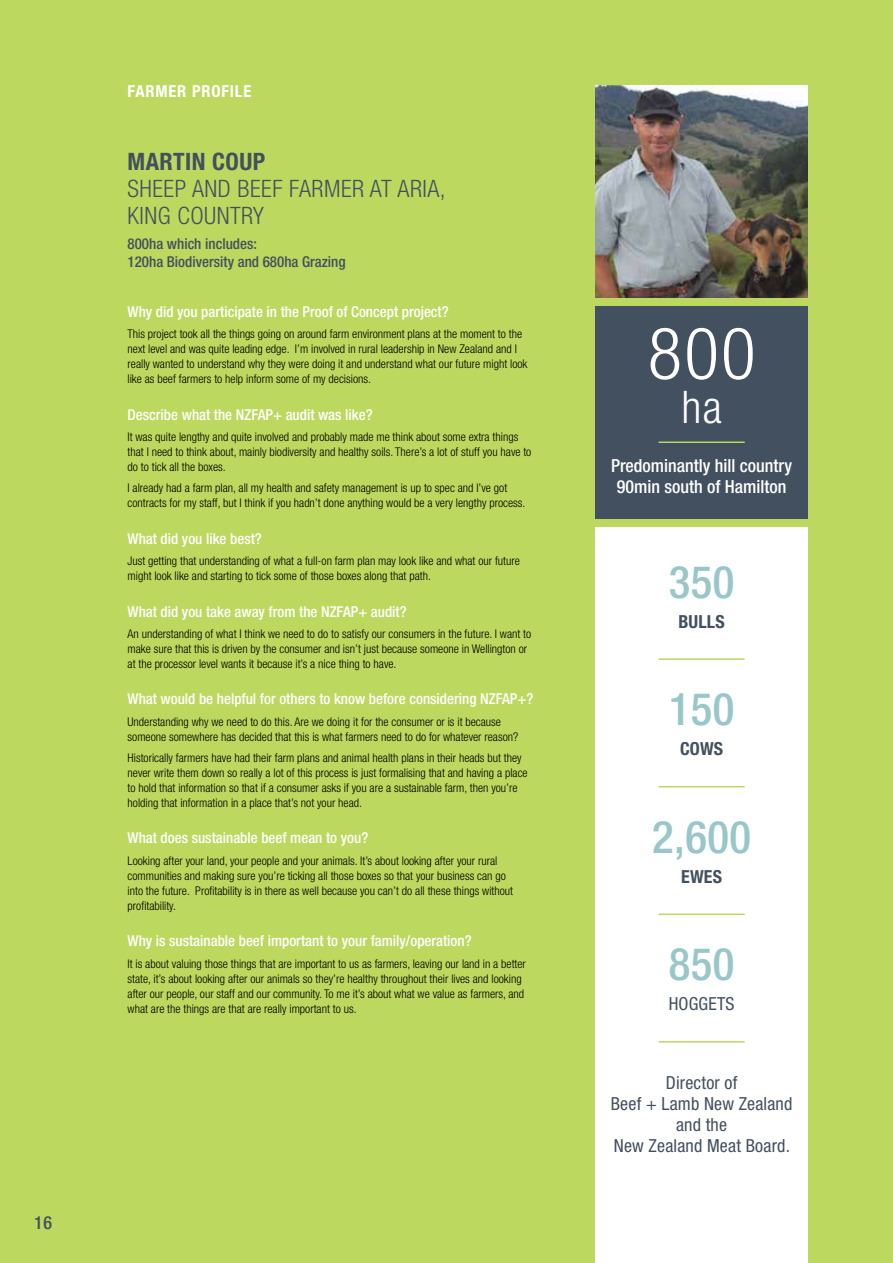
<style>
.page{position:relative;width:893px;height:1263px;background:#bcd85f}
.page>*{position:absolute;margin:0;border:0;box-sizing:border-box;transform-origin:0 0}
.t1{font:300 condensed 72px "Helvetica Neue LT Std";color:#fff}
.t2{font:500 condensed 45px "Helvetica Neue LT Std";letter-spacing:.01em;color:#99c7c9}
.t3{font:300 condensed 45px "Helvetica Neue LT Std";color:#fff}
.t4{font:300 condensed 24px/27px "Helvetica Neue LT Std";letter-spacing:.02em;color:#42505f}
.t5{font:700 condensed 24px "Helvetica Neue LT Std";letter-spacing:.02em;color:#42505f}
.t6{font:condensed 18px/21px "Helvetica Neue LT Std";letter-spacing:.01em;color:#42505f;text-align:center}
.t7{font:500 condensed 18px/21px "Helvetica Neue LT Std";color:#fff;text-align:center}
.t8{font:700 condensed 18px "Helvetica Neue LT Std";letter-spacing:.01em;color:#42505f}
.t9{font:500 condensed 18px "Helvetica Neue LT Std";color:#42505f}
.t10{font:700 condensed 16.5px "Helvetica Neue LT Std";letter-spacing:.05em;color:#fff}
.t11{font:500 condensed 15px "Helvetica Neue LT Std";color:#fff}
.t12{font:500 condensed 15px/18px "Helvetica Neue LT Std";color:#42505f}
.t13{font:300 condensed 12px/15px "Helvetica Neue LT Std";color:#000}
</style>
<div class="page">
<img style="left:595px;top:85px;width:213px;height:213px">
<div style="left:595px;top:306px;width:213px;height:213px;background:#42505f"></div>
<hr style="left:659px;top:441px;width:85px;height:2px;background:#bcd85f">
<div style="left:595px;top:527px;width:213px;height:736px;background:#fff"></div>
<hr style="left:659px;top:658px;width:85px;height:2px;background:#bcd85f">
<hr style="left:659px;top:786px;width:85px;height:1px;background:#bcd85f">
<hr style="left:659px;top:913px;width:85px;height:2px;background:#bcd85f">
<hr style="left:659px;top:1041px;width:85px;height:1px;background:#bcd85f">
<h3 class="t10" style="left:128px;top:81px;width:125px">FARMER PROFILE</h3>
<h3 class="t5" style="left:128px;top:147px;width:139px">MARTIN COUP</h3>
<h3 class="t4" style="left:128px;top:175px;width:320px">SHEEP AND BEEF FARMER AT ARIA,<br>KING COUNTRY</h3>
<p class="t12" style="left:128px;top:234px;width:220px">800ha which includes:<br>120ha Biodiversity and 680ha Grazing</p>
<p class="t11" style="left:128px;top:303px;width:323px">Why did you participate in the Proof of Concept project?</p>
<p class="t13" style="left:128px;top:326px;width:401px">This project took all the things going on around farm environment plans at the moment to the next level and was quite leading edge. I’m involved in rural leadership in New Zealand and I really wanted to understand why they were doing it and understand what our future might look like as beef farmers to help inform some of my decisions.</p>
<p class="t11" style="left:128px;top:405px;width:247px">Describe what the NZFAP+ audit was like?</p>
<p class="t13" style="left:128px;top:429px;width:405px">It was quite lengthy and quite involved and probably made me think about some extra things that I need to think about, mainly biodiversity and healthy soils. There’s a lot of stuff you have to do to tick all the boxes.</p>
<p class="t13" style="left:128px;top:481px;width:399px">I already had a farm plan, all my health and safety management is up to spec and I’ve got contracts for my staff, but I think if you hadn’t done anything would be a very lengthy process.</p>
<p class="t11" style="left:128px;top:529px;width:136px">What did you like best?</p>
<p class="t13" style="left:128px;top:553px;width:394px">Just getting that understanding of what a full-on farm plan may look like and what our future might look like and starting to tick some of those boxes along that path.</p>
<p class="t11" style="left:128px;top:602px;width:281px">What did you take away from the NZFAP+ audit?</p>
<p class="t13" style="left:128px;top:626px;width:405px">An understanding of what I think we need to do to satisfy our consumers in the future. I want to make sure that this is driven by the consumer and isn’t just because someone in Wellington or at the processor level wants it because it’s a nice thing to have.</p>
<p class="t11" style="left:128px;top:690px;width:407px">What would be helpful for others to know before considering NZFAP+?</p>
<p class="t13" style="left:128px;top:714px;width:392px">Understanding why we need to do this. Are we doing it for the consumer or is it because someone somewhere has decided that this is what farmers need to do for whatever reason?</p>
<p class="t13" style="left:128px;top:750px;width:402px">Historically farmers have had their farm plans and animal health plans in their heads but they never write them down so really a lot of this process is just formalising that and having a place to hold that information so that if a consumer asks if you are a sustainable farm, then you’re holding that information in a place that’s not your head.</p>
<p class="t11" style="left:128px;top:829px;width:242px">What does sustainable beef mean to you?</p>
<p class="t13" style="left:128px;top:853px;width:387px">Looking after your land, your people and your animals. It’s about looking after your rural communities and making sure you’re ticking all those boxes so that your business can go into the future. Profitability is in there as well because you can’t do all these things without profitability.</p>
<p class="t11" style="left:128px;top:932px;width:346px">Why is sustainable beef important to your family/operation?</p>
<p class="t13" style="left:128px;top:956px;width:400px">It is about valuing those things that are important to us as farmers, leaving our land in a better state, it’s about looking after our animals so they’re healthy throughout their lives and looking after our people, our staff and our community. To me it’s about what we value as farmers, and what are the things are that are really important to us.</p>
<h3 class="t9" style="left:34px;top:1212px;width:20px">16</h3>
<h1 class="t1" style="left:648px;top:312px;width:109px">800</h1>
<h2 class="t3" style="left:681px;top:382px;width:42px">ha</h2>
<h3 class="t7" style="left:611px;top:455px;width:183px">Predominantly hill country<br>90min south of Hamilton</h3>
<h2 class="t2" style="left:669px;top:555px;width:67px">350</h2>
<h3 class="t8" style="left:678px;top:610px;width:48px">BULLS</h3>
<h2 class="t2" style="left:669px;top:682px;width:67px">150</h2>
<h3 class="t8" style="left:680px;top:738px;width:45px">COWS</h3>
<h2 class="t2" style="left:652px;top:810px;width:100px">2,600</h2>
<h3 class="t8" style="left:681px;top:865px;width:42px">EWES</h3>
<h2 class="t2" style="left:669px;top:938px;width:67px">850</h2>
<h3 class="t6" style="left:669px;top:993px;width:67px">HOGGETS</h3>
<h3 class="t6" style="left:611px;top:1072px;width:183px">Director of<br>Beef + Lamb New Zealand and the<br>New Zealand Meat Board.</h3>
</div>
